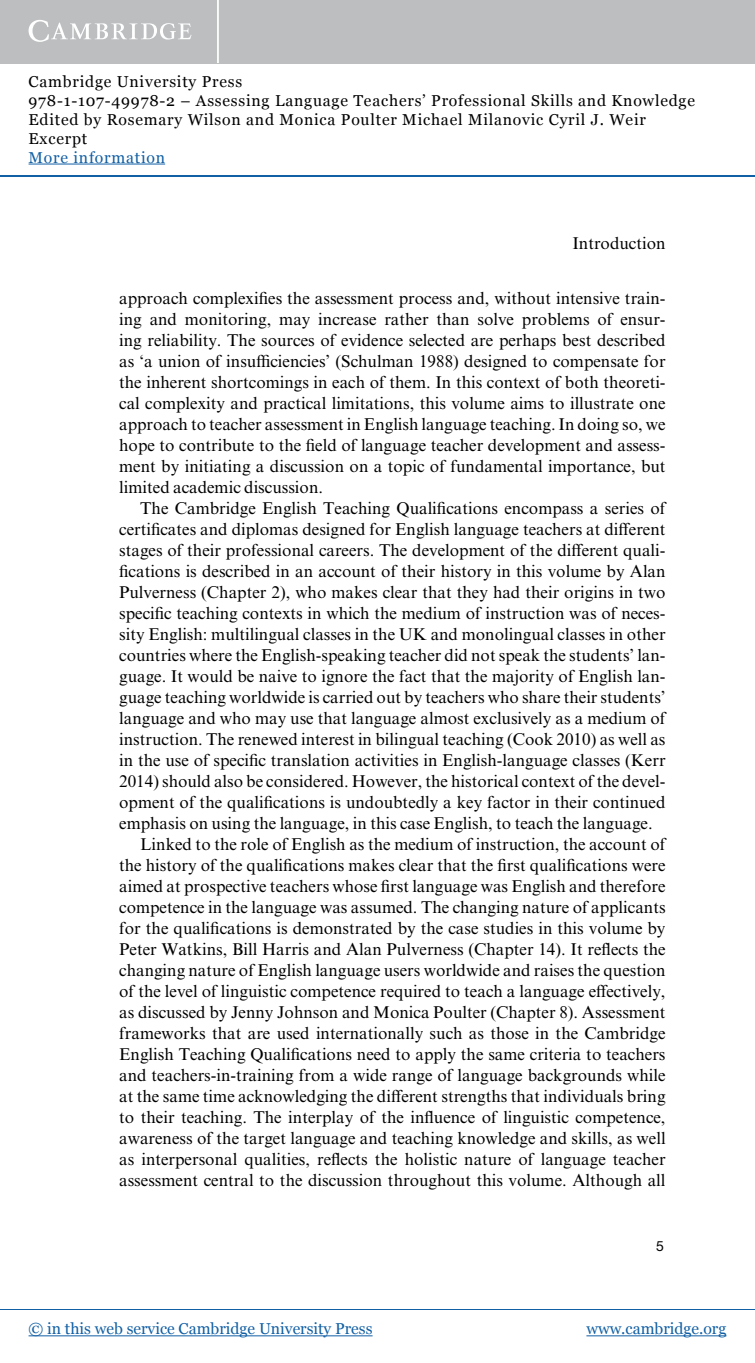
<style>
.page{position:relative;width:755px;height:1363px;background:#fff}
.page>*{position:absolute;margin:0;border:0;box-sizing:border-box;transform-origin:0 0}
.t1{font:17.15px/21px "Times NRMT Pro";color:#000;text-align:justify}
.t2{font:15.75px/18.7px "Georgia";letter-spacing:.05em;color:#000}
.t3{font:15.75px "Georgia";color:#115fa4}
.t4{font:15.75px "Georgia";letter-spacing:.05em;color:#115fa4}
.t5{font:14px "Helvetica Neue LT Std";color:#000}
</style>
<div class="page">
<div style="left:0;top:0;width:754px;height:63px;background:#bcbec0"></div>
<hr style="left:217px;top:0;width:2px;height:63px;background:#fff">
<svg style="left:29px;top:20px;width:162px;height:22px"></svg>
<hr style="left:29px;top:164px;width:136px;height:1px;background:#115fa4">
<hr style="left:0;top:175px;width:754px;height:2px;background:#115fa4">
<hr style="left:0;top:1308px;width:754px;height:1px;background:#115fa4">
<hr style="left:29px;top:1335px;width:343px;height:1px;background:#115fa4">
<hr style="left:586px;top:1335px;width:139px;height:1px;background:#115fa4">
<p class="t2" style="left:29px;top:72px;width:667px">Cambridge University Press<br>978-1-107-49978-2 – Assessing Language Teachers’ Professional Skills and Knowledge Edited by Rosemary Wilson and Monica Poulter Michael Milanovic Cyril J. Weir Excerpt</p>
<p class="t4" style="left:29px;top:146px;width:138px">More information</p>
<p class="t1" style="left:572px;top:233px;width:95px">Introduction</p>
<p class="t1" style="left:119px;top:288px;width:547px">approach complexifies the assessment process and, without intensive train&shy;ing and monitoring, may increase rather than solve problems of ensur&shy;ing reliability. The sources of evidence selected are perhaps best described as ‘a union of insufficiencies’ (Schulman 1988) designed to compensate for the inherent shortcomings in each of them. In this context of both theoreti&shy;cal complexity and practical limitations, this volume aims to illustrate one approach to teacher assessment in English language teaching. In doing so, we hope to contribute to the field of language teacher development and assess&shy;ment by initiating a discussion on a topic of fundamental importance, but limited academic discussion.</p>
<p class="t1" style="left:140px;top:498px;width:526px">The Cambridge English Teaching Qualifications encompass a series of</p>
<p class="t1" style="left:119px;top:519px;width:547px">certificates and diplomas designed for English language teachers at different</p>
<p class="t1" style="left:119px;top:540px;width:547px">stages of their professional careers. The development of the different quali-</p>
<p class="t1" style="left:119px;top:561px;width:547px">fications is described in an account of their history in this volume by Alan</p>
<p class="t1" style="left:119px;top:582px;width:547px">Pulverness (Chapter 2), who makes clear that they had their origins in two</p>
<p class="t1" style="left:119px;top:603px;width:547px">specific teaching contexts in which the medium of instruction was of neces-</p>
<p class="t1" style="left:119px;top:624px;width:547px">sity English: multilingual classes in the UK and monolingual classes in other</p>
<p class="t1" style="left:119px;top:645px;width:547px">countries where the English-speaking teacher did not speak the students’ lan-</p>
<p class="t1" style="left:119px;top:666px;width:547px">guage. It would be naive to ignore the fact that the majority of English lan-</p>
<p class="t1" style="left:119px;top:687px;width:547px">guage teaching worldwide is carried out by teachers who share their students’</p>
<p class="t1" style="left:119px;top:708px;width:547px">language and who may use that language almost exclusively as a medium of</p>
<p class="t1" style="left:119px;top:729px;width:547px">instruction. The renewed interest in bilingual teaching (Cook 2010) as well as</p>
<p class="t1" style="left:119px;top:750px;width:547px">in the use of specific translation activities in English-language classes (Kerr</p>
<p class="t1" style="left:119px;top:771px;width:547px">2014) should also be considered. However, the historical context of the devel-</p>
<p class="t1" style="left:119px;top:792px;width:547px">opment of the qualifications is undoubtedly a key factor in their continued</p>
<p class="t1" style="left:119px;top:813px;width:534px">emphasis on using the language, in this case English, to teach the language.</p>
<p class="t1" style="left:140px;top:834px;width:526px">Linked to the role of English as the medium of instruction, the account of</p>
<p class="t1" style="left:119px;top:855px;width:547px">the history of the qualifications makes clear that the first qualifications were</p>
<p class="t1" style="left:119px;top:876px;width:547px">aimed at prospective teachers whose first language was English and therefore</p>
<p class="t1" style="left:119px;top:897px;width:547px">competence in the language was assumed. The changing nature of applicants</p>
<p class="t1" style="left:119px;top:918px;width:547px">for the qualifications is demonstrated by the case studies in this volume by</p>
<p class="t1" style="left:119px;top:939px;width:547px">Peter Watkins, Bill Harris and Alan Pulverness (Chapter 14). It reflects the</p>
<p class="t1" style="left:119px;top:960px;width:547px">changing nature of English language users worldwide and raises the question</p>
<p class="t1" style="left:119px;top:981px;width:547px">of the level of linguistic competence required to teach a language effectively,</p>
<p class="t1" style="left:119px;top:1002px;width:547px">as discussed by Jenny Johnson and Monica Poulter (Chapter 8). Assessment</p>
<p class="t1" style="left:119px;top:1023px;width:547px">frameworks that are used internationally such as those in the Cambridge</p>
<p class="t1" style="left:119px;top:1044px;width:547px">English Teaching Qualifications need to apply the same criteria to teachers</p>
<p class="t1" style="left:119px;top:1065px;width:547px">and teachers-in-training from a wide range of language backgrounds while</p>
<p class="t1" style="left:119px;top:1086px;width:547px">at the same time acknowledging the different strengths that individuals bring</p>
<p class="t1" style="left:119px;top:1107px;width:547px">to their teaching. The interplay of the influence of linguistic competence,</p>
<p class="t1" style="left:119px;top:1128px;width:547px">awareness of the target language and teaching knowledge and skills, as well</p>
<p class="t1" style="left:119px;top:1149px;width:547px">as interpersonal qualities, reflects the holistic nature of language teacher</p>
<p class="t1" style="left:119px;top:1170px;width:547px">assessment central to the discussion throughout this volume. Although all</p>
<p class="t5" style="left:655px;top:1237px;width:9px">5</p>
<p class="t3" style="left:29px;top:1317px;width:345px">© in this web service Cambridge University Press</p>
<p class="t3" style="left:586px;top:1317px;width:141px">www.cambridge.org</p>
</div>
